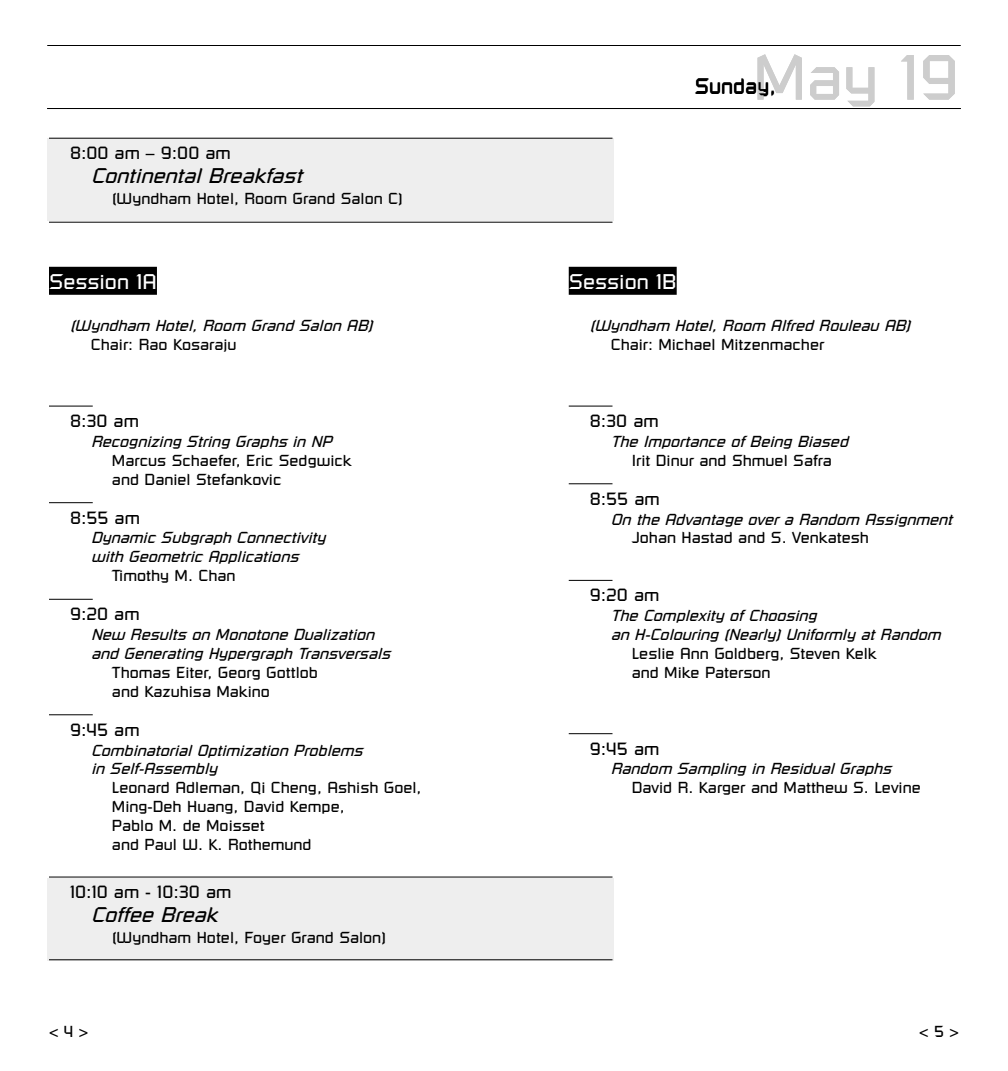
<style>
.page{position:relative;width:1008px;height:1071px;background:#fff}
.page>*{position:absolute;margin:0;border:0;box-sizing:border-box;transform-origin:0 0}
.t1{font:63px "Russell Square";color:#cdcdcd}
.t2{font:italic 21px "Russell Square";color:#000}
.t3{font:21px "Russell Square";color:#fff}
.t4{font:21px "Russell Square";color:#000}
.t5{font:17.5px "Russell Square";color:#000}
.t6{font:15.75px/18.9px "Russell Square";color:#000}
.t7{font:italic 15.75px/18.9px "Russell Square";color:#000}
</style>
<div class="page">
<div style="left:47px;top:878px;width:567px;height:83px;background:#eee"></div>
<div style="left:47px;top:138px;width:567px;height:82px;background:#eee"></div>
<div style="left:569px;top:267px;width:108px;height:28px;background:#000"></div>
<hr style="left:569px;top:406px;width:43px;height:1px;background:#000">
<hr style="left:569px;top:483px;width:43px;height:1px;background:#000">
<hr style="left:569px;top:580px;width:43px;height:1px;background:#000">
<hr style="left:569px;top:733px;width:43px;height:1px;background:#000">
<div style="left:49px;top:267px;width:108px;height:28px;background:#000"></div>
<hr style="left:49px;top:406px;width:44px;height:1px;background:#000">
<hr style="left:49px;top:502px;width:44px;height:1px;background:#000">
<hr style="left:49px;top:599px;width:44px;height:1px;background:#000">
<hr style="left:49px;top:714px;width:44px;height:1px;background:#000">
<hr style="left:47px;top:45px;width:566px;height:1px;background:#000">
<hr style="left:567px;top:45px;width:394px;height:1px;background:#000">
<hr style="left:47px;top:108px;width:914px;height:1px;background:#000">
<hr style="left:49px;top:138px;width:563px;height:1px;background:#000">
<hr style="left:49px;top:222px;width:563px;height:1px;background:#000">
<hr style="left:49px;top:877px;width:563px;height:1px;background:#000">
<hr style="left:49px;top:959px;width:563px;height:1px;background:#000">
<p class="t5" style="left:70px;top:147px;width:162px">8:00 am – 9:00 am</p>
<h2 class="t2" style="left:91px;top:168px;width:212px">Continental Breakfast</h2>
<p class="t6" style="left:112px;top:190px;width:292px">(Wyndham Hotel, Room Grand Salon C)</p>
<h2 class="t3" style="left:49px;top:274px;width:109px">Session 1A</h2>
<p class="t7" style="left:70px;top:317px;width:304px">(Wyndham Hotel, Room Grand Salon AB)</p>
<p class="t6" style="left:91px;top:336px;width:147px">Chair: Rao Kosaraju</p>
<p class="t5" style="left:70px;top:414px;width:70px">8:30 am</p>
<p class="t7" style="left:91px;top:433px;width:242px">Recognizing String Graphs in NP</p>
<p class="t6" style="left:112px;top:451px;width:241px">Marcus Schaefer, Eric Sedgwick and Daniel Stefankovic</p>
<p class="t5" style="left:70px;top:511px;width:71px">8:55 am</p>
<p class="t7" style="left:91px;top:529px;width:236px">Dynamic Subgraph Connectivity with Geometric Applications</p>
<p class="t6" style="left:112px;top:567px;width:125px">Timothy M. Chan</p>
<p class="t5" style="left:70px;top:608px;width:71px">9:20 am</p>
<p class="t7" style="left:91px;top:626px;width:301px">New Results on Monotone Dualization and Generating Hypergraph Transversals</p>
<p class="t6" style="left:112px;top:664px;width:207px">Thomas Eiter, Georg Gottlob and Kazuhisa Makino</p>
<p class="t5" style="left:70px;top:723px;width:71px">9:45 am</p>
<p class="t7" style="left:91px;top:741px;width:273px">Combinatorial Optimization Problems in Self-Assembly</p>
<p class="t6" style="left:112px;top:779px;width:311px">Leonard Adleman, Qi Cheng, Ashish Goel,<br>Ming-Deh Huang, David Kempe,<br>Pablo M. de Moisset<br>and Paul W. K. Rothemund</p>
<p class="t5" style="left:70px;top:885px;width:163px">10:10 am - 10:30 am</p>
<h2 class="t2" style="left:91px;top:906px;width:128px">Coffee Break</h2>
<p class="t6" style="left:112px;top:929px;width:276px">(Wyndham Hotel, Foyer Grand Salon)</p>
<h1 class="t1" style="left:753px;top:54px;width:208px">May 19</h1>
<h2 class="t4" style="left:695px;top:78px;width:83px">Sunday,</h2>
<h2 class="t3" style="left:569px;top:274px;width:109px">Session 1B</h2>
<p class="t7" style="left:590px;top:317px;width:322px">(Wyndham Hotel, Room Alfred Rouleau AB)</p>
<p class="t6" style="left:611px;top:336px;width:215px">Chair: Michael Mitzenmacher</p>
<p class="t5" style="left:590px;top:414px;width:70px">8:30 am</p>
<p class="t7" style="left:611px;top:433px;width:239px">The Importance of Being Biased</p>
<p class="t6" style="left:632px;top:451px;width:202px">Irit Dinur and Shmuel Safra</p>
<p class="t5" style="left:590px;top:492px;width:71px">8:55 am</p>
<p class="t7" style="left:611px;top:510px;width:343px">On the Advantage over a Random Assignment</p>
<p class="t6" style="left:632px;top:529px;width:239px">Johan Hastad and S. Venkatesh</p>
<p class="t5" style="left:590px;top:589px;width:71px">9:20 am</p>
<p class="t7" style="left:611px;top:607px;width:331px">The Complexity of Choosing<br>an H-Colouring (Nearly) Uniformly at Random</p>
<p class="t6" style="left:632px;top:645px;width:246px">Leslie Ann Goldberg, Steven Kelk and Mike Paterson</p>
<p class="t5" style="left:590px;top:742px;width:71px">9:45 am</p>
<p class="t7" style="left:611px;top:760px;width:282px">Random Sampling in Residual Graphs</p>
<p class="t6" style="left:632px;top:779px;width:291px">David R. Karger and Matthew S. Levine</p>
<p class="t6" style="left:49px;top:1023px;width:41px">&lt; 4 &gt;</p>
<p class="t6" style="left:919px;top:1023px;width:41px">&lt; 5 &gt;</p>
</div>
